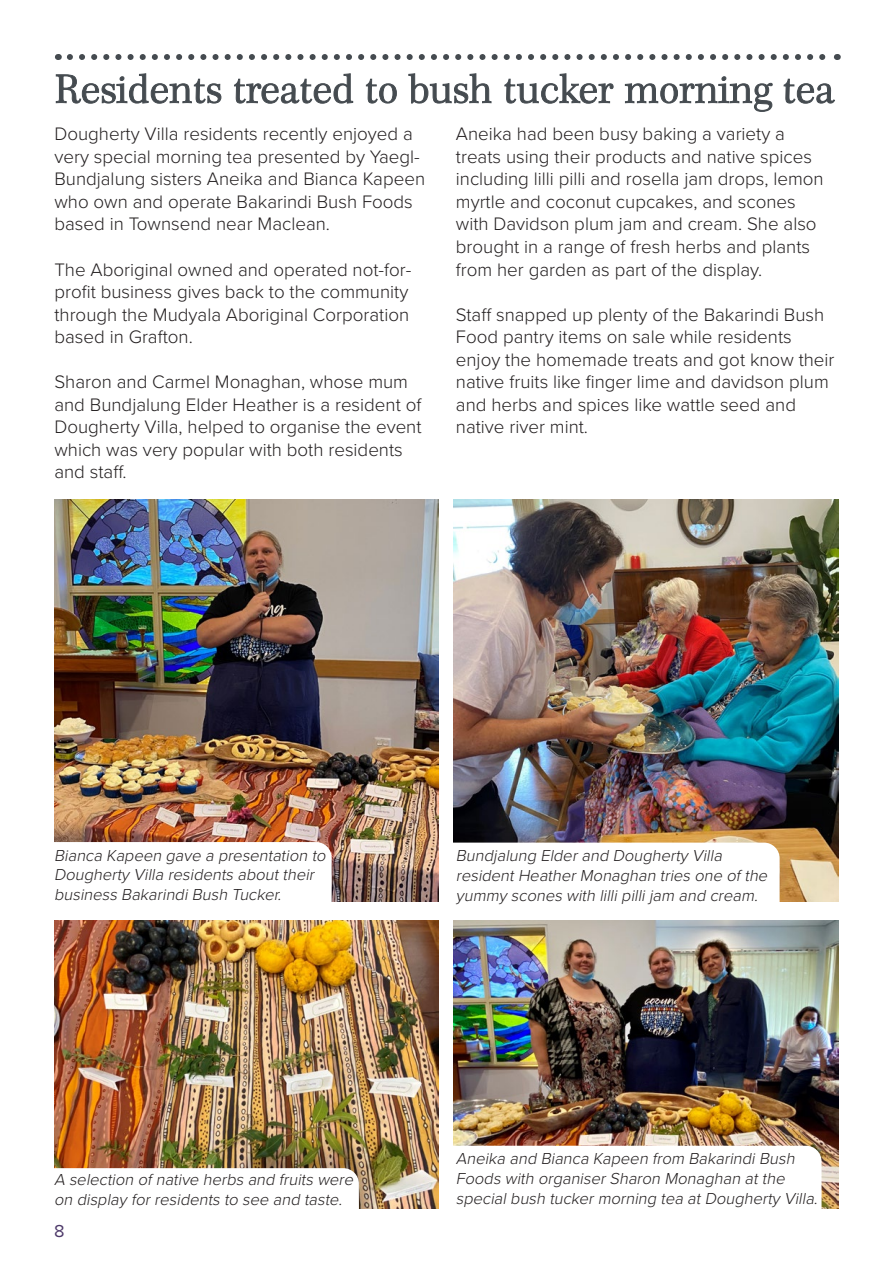
<style>
.page{position:relative;width:893px;height:1263px;background:#fff}
.page>*{position:absolute;margin:0;border:0;box-sizing:border-box;transform-origin:0 0}
.t1{font:300 18.75px/22.5px "Proxima Nova";color:#231f20}
.t2{font:18px "Proxima Nova";color:#4e3a6a}
.t3{font:italic 300 16.5px/19.8px "Proxima Nova";color:#231f20}
</style>
<div class="page">
<svg style="left:56px;top:74px;width:779px;height:38px"></svg>
<svg style="left:70px;top:54px;width:756px;height:6px"></svg>
<img style="left:54px;top:499px;width:385px;height:402px">
<img style="left:454px;top:499px;width:385px;height:402px">
<img style="left:54px;top:921px;width:384px;height:288px">
<img style="left:453px;top:921px;width:386px;height:288px">
<svg style="left:54px;top:842px;width:278px;height:60px"></svg>
<svg style="left:453px;top:842px;width:327px;height:60px"></svg>
<svg style="left:54px;top:1168px;width:305px;height:41px"></svg>
<svg style="left:453px;top:1146px;width:368px;height:63px"></svg>
<p class="t1" style="left:54px;top:122px;width:372px">Dougherty Villa residents recently enjoyed a very special morning tea presented by Yaegl-Bundjalung sisters Aneika and Bianca Kapeen who own and operate Bakarindi Bush Foods based in Townsend near Maclean.</p>
<p class="t1" style="left:54px;top:257px;width:359px">The Aboriginal owned and operated not-for&shy;profit business gives back to the community through the Mudyala Aboriginal Corporation based in Grafton.</p>
<p class="t1" style="left:54px;top:369px;width:369px">Sharon and Carmel Monaghan, whose mum and Bundjalung Elder Heather is a resident of Dougherty Villa, helped to organise the event which was very popular with both residents and staff.</p>
<p class="t1" style="left:456px;top:122px;width:369px">Aneika had been busy baking a variety a treats using their products and native spices including lilli pilli and rosella jam drops, lemon myrtle and coconut cupcakes, and scones with Davidson plum jam and cream. She also brought in a range of fresh herbs and plants from her garden as part of the display.</p>
<p class="t1" style="left:456px;top:302px;width:380px">Staff snapped up plenty of the Bakarindi Bush Food pantry items on sale while residents enjoy the homemade treats and got know their native fruits like finger lime and davidson plum and herbs and spices like wattle seed and native river mint.</p>
<p class="t3" style="left:54px;top:844px;width:277px">Bianca Kapeen gave a presentation to<br>Dougherty Villa residents abouttheir business BakarindiBush Tucker.</p>
<p class="t3" style="left:456px;top:845px;width:317px">Bundjalung Elderand Dougherty Villa residentHeatherMonaghan tries one ofthe yummy scones with lillipillijam and cream.</p>
<p class="t3" style="left:54px;top:1168px;width:305px">A selection ofnative herbs and fruits were on display forresidents to see and taste.</p>
<p class="t2" style="left:54px;top:1217px;width:12px">8</p>
<p class="t3" style="left:456px;top:1148px;width:367px">Aneika and Bianca Kapeen from BakarindiBush<br>Foods with organiserSharon Monaghan atthe specialbush tuckermorning tea atDougherty Villa.</p>
</div>
